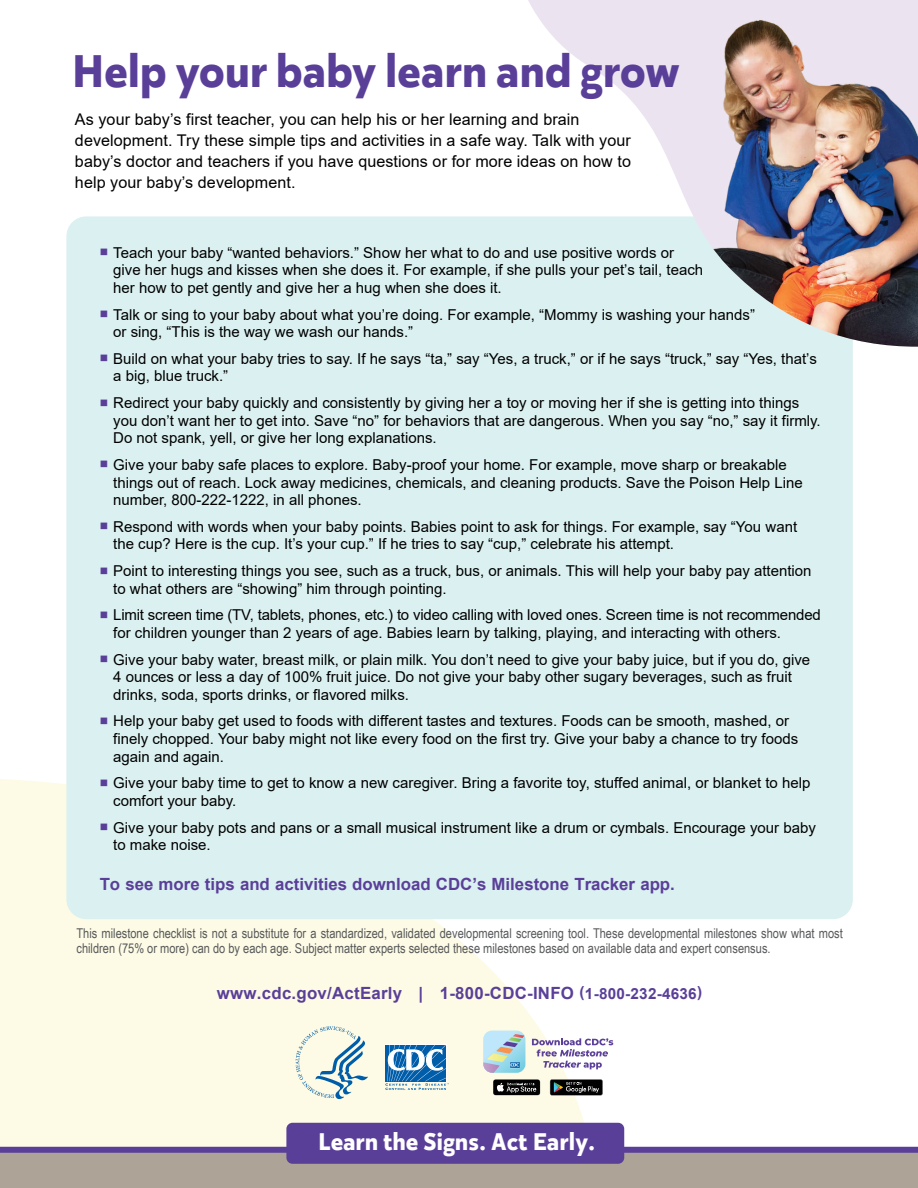
<style>
.page{position:relative;width:918px;height:1188px;background:#fff}
.page>*{position:absolute;margin:0;border:0;box-sizing:border-box;transform-origin:0 0}
.t1{font:700 45.75px "Karu";letter-spacing:.02em;color:#5a3f99}
.t2{font:700 24.15px "Karu";letter-spacing:.02em;color:#fff}
.t3{font:700 16.8px "Arial";color:#5a3f99}
.t4{font:16.2px/21px "Arial";letter-spacing:.005em;color:#000}
.t5{font:700 15.3px "Arial";letter-spacing:.015em;color:#5a3f99}
.t6{font:15px/17.7px "Arial";color:#000}
.t7{font:13.5px/15px "Arial Narrow";color:#58595b}
.s1{color:#5a3f99}
.s2{font-size:16.8px}
</style>
<div class="page">
<svg style="left:0;top:779px;width:595px;height:368px;background:#fcfbe7"></svg>
<div style="left:66px;top:216px;width:787px;height:703px;background:#dbf0f0;border-radius:20px"></div>
<div style="left:0;top:1151px;width:918px;height:37px;background:#ada497"></div>
<div style="left:0;top:1147px;width:918px;height:6px;background:#5a3f99"></div>
<div style="left:286px;top:1123px;width:338px;height:41px;background:#5a3f99;border-radius:6px"></div>
<img style="left:528px;top:0;width:390px;height:347px">
<svg style="left:493px;top:1079px;width:47px;height:16px"></svg>
<svg style="left:550px;top:1079px;width:53px;height:16px"></svg>
<svg style="left:483px;top:1031px;width:42px;height:42px;background:#afd0d9"></svg>
<svg style="left:532px;top:1038px;width:81px;height:31px"></svg>
<div style="left:385px;top:1044px;width:61px;height:38px;background:#fff"></div>
<svg style="left:385px;top:1045px;width:64px;height:45px"></svg>
<svg style="left:296px;top:1026px;width:72px;height:73px;background:#d4e1db"></svg>
<h2 class="t1" style="left:72px;top:39px;width:609px">Help your baby learn and grow</h2>
<p class="t4" style="left:75px;top:108px;width:558px">As your baby’s first teacher, you can help his or her learning and brain development. Try these simple tips and activities in a safe way. Talk with your baby’s doctor and teachers if you have questions or for more ideas on how to help your baby’s development.</p>
<p class="t6" style="left:113px;top:243px;width:592px;text-indent:-14px"><span class="s1">■</span> Teach your baby “wanted behaviors.” Show her what to do and use positive words or give her hugs and kisses when she does it. For example, if she pulls your pet’s tail, teach her how to pet gently and give her a hug when she does it.</p>
<p class="t6" style="left:113px;top:305px;width:643px;text-indent:-14px"><span class="s1">■</span> Talk or sing to your baby about what you’re doing. For example, “Mommy is washing your hands” or sing, “This is the way we wash our hands.”</p>
<p class="t6" style="left:113px;top:350px;width:705px;text-indent:-14px"><span class="s1">■</span> Build on what your baby tries to say. If he says “ta,” say “Yes, a truck,” or if he says “truck,” say “Yes, that’s a big, blue truck.”</p>
<p class="t6" style="left:113px;top:394px;width:709px;text-indent:-14px"><span class="s1">■</span> Redirect your baby quickly and consistently by giving her a toy or moving her if she is getting into things you don’t want her to get into. Save “no” for behaviors that are dangerous. When you say “no,” say it firmly.<br>Do not spank, yell, or give her long explanations.</p>
<p class="t6" style="left:113px;top:456px;width:691px;text-indent:-14px"><span class="s1">■</span> Give your baby safe places to explore. Baby-proof your home. For example, move sharp or breakable things out of reach. Lock away medicines, chemicals, and cleaning products. Save the Poison Help Line number, 800-222-1222, in all phones.</p>
<p class="t6" style="left:113px;top:518px;width:685px;text-indent:-14px"><span class="s1">■</span> Respond with words when your baby points. Babies point to ask for things. For example, say “You want the cup? Here is the cup. It’s your cup.” If he tries to say “cup,” celebrate his attempt.</p>
<p class="t6" style="left:113px;top:562px;width:700px;text-indent:-14px"><span class="s1">■</span> Point to interesting things you see, such as a truck, bus, or animals. This will help your baby pay attention to what others are “showing” him through pointing.</p>
<p class="t6" style="left:113px;top:606px;width:709px;text-indent:-14px"><span class="s1">■</span> Limit screen time (TV, tablets, phones, etc.) to video calling with loved ones. Screen time is not recommended for children younger than 2 years of age. Babies learn by talking, playing, and interacting with others.</p>
<p class="t6" style="left:113px;top:650px;width:699px;text-indent:-14px"><span class="s1">■</span> Give your baby water, breast milk, or plain milk. You don’t need to give your baby juice, but if you do, give<br>4 ounces or less a day of 100% fruit juice. Do not give your baby other sugary beverages, such as fruit drinks, soda, sports drinks, or flavored milks.</p>
<p class="t6" style="left:113px;top:712px;width:687px;text-indent:-14px"><span class="s1">■</span> Help your baby get used to foods with different tastes and textures. Foods can be smooth, mashed, or finely chopped. Your baby might not like every food on the first try. Give your baby a chance to try foods again and again.</p>
<p class="t6" style="left:113px;top:774px;width:699px;text-indent:-14px"><span class="s1">■</span> Give your baby time to get to know a new caregiver. Bring a favorite toy, stuffed animal, or blanket to help comfort your baby.</p>
<p class="t6" style="left:113px;top:818px;width:704px;text-indent:-14px"><span class="s1">■</span> Give your baby pots and pans or a small musical instrument like a drum or cymbals. Encourage your baby to make noise.</p>
<p class="t3" style="left:100px;top:873px;width:577px">To see more tips and activities download CDC’s Milestone Tracker app.</p>
<p class="t7" style="left:77px;top:925px;width:768px">This milestone checklist is not a substitute for a standardized, validated developmental screening tool. These developmental milestones show what most children (75% or more) can do by each age. Subject matter experts selected these milestones based on available data and expert consensus.</p>
<p class="t3" style="left:217px;top:981px;width:208px">www.cdc.gov/ActEarly |</p>
<p class="t5" style="left:440px;top:983px;width:264px"><span class="s2">1-800-CDC-INFO</span> (1-800-232-4636)</p>
<h2 class="t2" style="left:319px;top:1125px;width:278px">Learn the Signs. Act Early.</h2>
</div>
